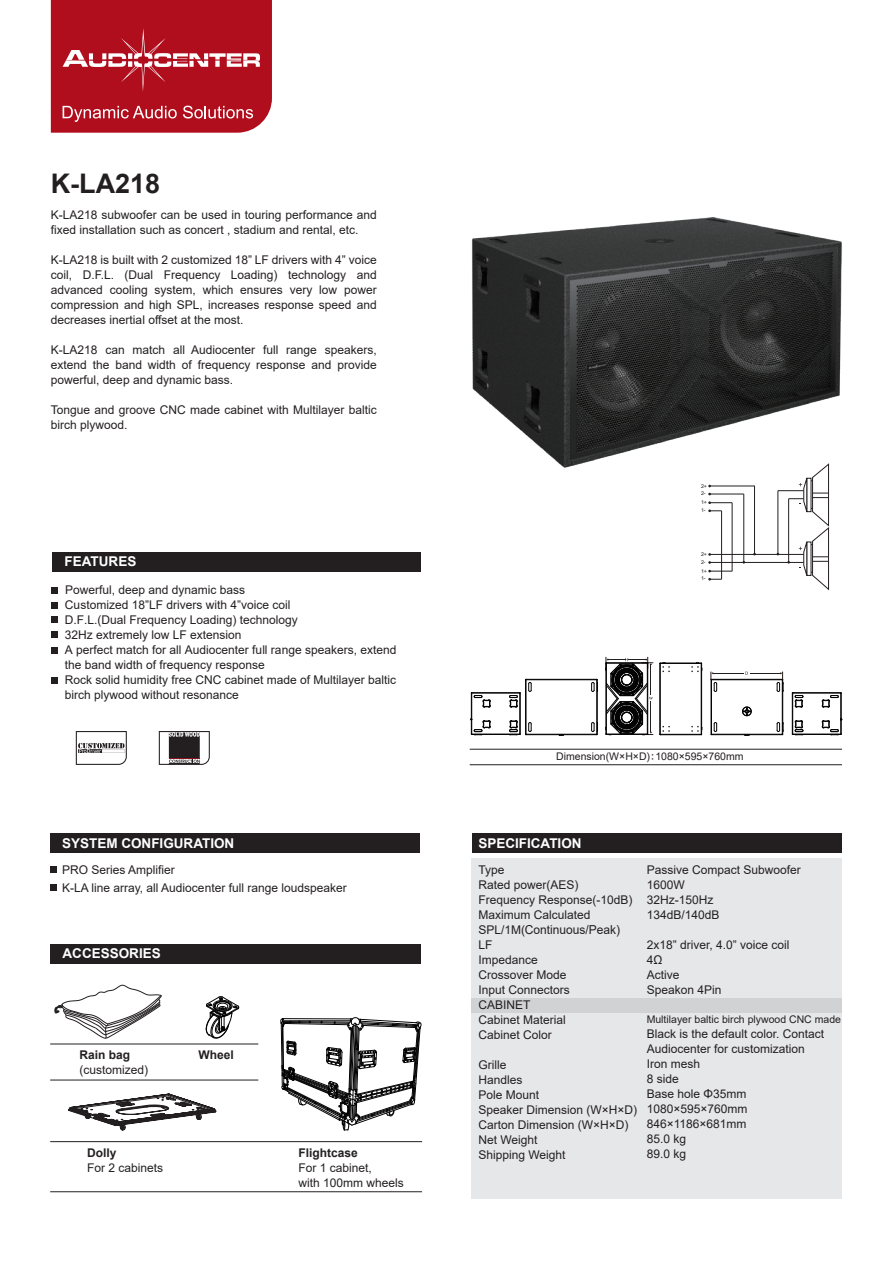
<style>
.page{position:relative;width:893px;height:1263px;background:#fff}
.page>*{position:absolute;margin:0;border:0;box-sizing:border-box;transform-origin:0 0}
.t1{font:700 27px "Arial";color:#231f20}
.t2{font:700 13.5px "Arial";color:#fff}
.t3{font:12.3px "Arial";color:#231f20}
.t4{font:12px/15px "Arial";color:#231f20}
.t5{font:700 12px "Arial";color:#231f20}
.t6{font:10.5px "Arial";color:#231f20}
.t7{font:5.25px/7.8px "Arial";color:#231f20}
.s1{font-family:"Source Han Serif CN";font-weight:500}
.s2{font-size:12px}
</style>
<div class="page">
<svg style="left:51px;top:0;width:221px;height:133px;background:#b72331"></svg>
<svg style="left:708px;top:553px;width:3px;height:11px"></svg>
<svg style="left:708px;top:578px;width:14px;height:2px"></svg>
<svg style="left:708px;top:570px;width:24px;height:2px"></svg>
<hr style="left:710px;top:494px;width:34px;height:1px;background:#231f20">
<hr style="left:710px;top:486px;width:45px;height:1px;background:#231f20">
<svg style="left:708px;top:501px;width:24px;height:11px"></svg>
<hr style="left:754px;top:486px;width:1px;height:68px;background:#231f20">
<hr style="left:743px;top:494px;width:1px;height:68px;background:#231f20">
<hr style="left:732px;top:503px;width:1px;height:68px;background:#231f20">
<hr style="left:721px;top:511px;width:1px;height:68px;background:#231f20">
<hr style="left:710px;top:562px;width:94px;height:1px;background:#231f20">
<hr style="left:710px;top:554px;width:94px;height:1px;background:#231f20">
<svg style="left:777px;top:468px;width:52px;height:122px"></svg>
<div style="left:52px;top:552px;width:369px;height:19px;background:#231f20"></div>
<svg style="left:52px;top:587px;width:6px;height:6px"></svg>
<svg style="left:52px;top:602px;width:6px;height:6px"></svg>
<svg style="left:52px;top:616px;width:6px;height:6px"></svg>
<svg style="left:52px;top:631px;width:6px;height:6px"></svg>
<svg style="left:52px;top:647px;width:6px;height:6px"></svg>
<div style="left:52px;top:677px;width:6px;height:7px;background:#231f20"></div>
<div style="left:51px;top:834px;width:369px;height:19px;background:#231f20"></div>
<svg style="left:51px;top:867px;width:6px;height:6px"></svg>
<svg style="left:51px;top:885px;width:6px;height:6px"></svg>
<svg style="left:605px;top:657px;width:48px;height:78px"></svg>
<svg style="left:659px;top:726px;width:11px;height:9px"></svg>
<hr style="left:660px;top:663px;width:1px;height:71px;background:#030303">
<svg style="left:691px;top:726px;width:12px;height:9px"></svg>
<hr style="left:660px;top:663px;width:41px;height:1px;background:#030303">
<hr style="left:701px;top:663px;width:1px;height:71px;background:#030303">
<hr style="left:660px;top:734px;width:41px;height:1px;background:#030303">
<svg style="left:659px;top:662px;width:11px;height:10px"></svg>
<svg style="left:691px;top:662px;width:12px;height:10px"></svg>
<hr style="left:520px;top:693px;width:1px;height:41px;background:#030303">
<hr style="left:472px;top:692px;width:48px;height:1px;background:#030303">
<hr style="left:472px;top:693px;width:48px;height:1px;background:#030303">
<hr style="left:472px;top:734px;width:48px;height:1px;background:#030303">
<hr style="left:471px;top:693px;width:1px;height:41px;background:#030303">
<svg style="left:471px;top:692px;width:20px;height:16px"></svg>
<svg style="left:471px;top:718px;width:20px;height:17px"></svg>
<hr style="left:792px;top:693px;width:1px;height:41px;background:#030303">
<hr style="left:793px;top:692px;width:48px;height:1px;background:#030303">
<hr style="left:793px;top:693px;width:48px;height:1px;background:#030303">
<hr style="left:793px;top:734px;width:48px;height:1px;background:#030303">
<hr style="left:840px;top:693px;width:1px;height:41px;background:#030303">
<hr style="left:841px;top:693px;width:1px;height:41px;background:#030303">
<svg style="left:822px;top:692px;width:20px;height:16px"></svg>
<svg style="left:792px;top:692px;width:11px;height:16px"></svg>
<svg style="left:822px;top:720px;width:20px;height:15px"></svg>
<svg style="left:792px;top:720px;width:12px;height:15px"></svg>
<hr style="left:782px;top:680px;width:1px;height:54px;background:#030303">
<hr style="left:711px;top:679px;width:71px;height:1px;background:#030303">
<hr style="left:711px;top:680px;width:1px;height:54px;background:#030303">
<div style="left:742px;top:707px;width:9px;height:9px;border:1px solid #030303;border-radius:50%"></div>
<hr style="left:711px;top:734px;width:71px;height:1px;background:#030303">
<svg style="left:712px;top:722px;width:5px;height:13px"></svg>
<svg style="left:743px;top:708px;width:7px;height:7px"></svg>
<svg style="left:777px;top:722px;width:7px;height:13px"></svg>
<hr style="left:713px;top:673px;width:31px;height:1px;background:#231f20">
<hr style="left:750px;top:673px;width:31px;height:1px;background:#231f20">
<svg style="left:711px;top:672px;width:6px;height:20px"></svg>
<svg style="left:777px;top:672px;width:7px;height:20px"></svg>
<hr style="left:596px;top:680px;width:1px;height:54px;background:#030303">
<hr style="left:597px;top:680px;width:1px;height:54px;background:#030303">
<hr style="left:526px;top:679px;width:71px;height:1px;background:#030303">
<hr style="left:525px;top:680px;width:1px;height:54px;background:#030303">
<hr style="left:526px;top:680px;width:1px;height:54px;background:#030303">
<svg style="left:509px;top:679px;width:23px;height:29px"></svg>
<hr style="left:526px;top:734px;width:71px;height:1px;background:#030303">
<svg style="left:509px;top:720px;width:23px;height:15px"></svg>
<svg style="left:591px;top:722px;width:7px;height:13px"></svg>
<svg style="left:591px;top:679px;width:7px;height:13px"></svg>
<hr style="left:470px;top:749px;width:372px;height:1px;background:#231f20">
<hr style="left:470px;top:764px;width:372px;height:1px;background:#231f20">
<img style="left:472px;top:217px;width:370px;height:251px">
<div style="left:50px;top:944px;width:371px;height:20px;background:#231f20"></div>
<svg style="left:55px;top:985px;width:107px;height:53px"></svg>
<svg style="left:281px;top:1017px;width:140px;height:113px"></svg>
<hr style="left:50px;top:1141px;width:372px;height:1px;background:#231f20">
<hr style="left:50px;top:1191px;width:372px;height:1px;background:#231f20">
<hr style="left:50px;top:1080px;width:208px;height:1px;background:#231f20">
<hr style="left:50px;top:1044px;width:208px;height:1px;background:#231f20">
<svg style="left:206px;top:996px;width:33px;height:42px"></svg>
<svg style="left:68px;top:1093px;width:148px;height:37px"></svg>
<svg style="left:76px;top:731px;width:51px;height:34px"></svg>
<svg style="left:159px;top:731px;width:51px;height:34px"></svg>
<div style="left:472px;top:834px;width:370px;height:19px;background:#231f20"></div>
<div style="left:472px;top:858px;width:370px;height:341px;background:#e6e7e9"></div>
<div style="left:472px;top:998px;width:370px;height:15px;background:#d1d2d4"></div>
<h1 class="t1" style="left:51px;top:165px;width:111px">K-LA218</h1>
<p class="t4" style="left:51px;top:207px;width:327px">K-LA218 subwoofer can be used in touring performance and fixed installation such as concert , stadium and rental, etc.</p>
<p class="t4" style="left:51px;top:252px;width:327px;text-align:justify">K-LA218 is built with 2 customized 18” LF drivers with 4” voice coil, D.F.L. (Dual Frequency Loading) technology and advanced cooling system, which ensures very low power compression and high SPL, increases response speed and decreases inertial offset at the most.</p>
<p class="t4" style="left:51px;top:342px;width:327px;text-align:justify">K-LA218 can match all Audiocenter full range speakers, extend the band width of frequency response and provide powerful, deep and dynamic bass.</p>
<p class="t4" style="left:51px;top:402px;width:327px">Tongue and groove CNC made cabinet with Multilayer baltic birch plywood.</p>
<p class="t2" style="left:65px;top:551px;width:73px">FEATURES</p>
<p class="t4" style="left:65px;top:582px;width:333px">Powerful, deep and dynamic bass<br>Customized 18”LF drivers with 4”voice coil<br>D.F.L.(Dual Frequency Loading) technology<br>32Hz extremely low LF extension<br>A perfect match for all Audiocenter full range speakers, extend the band width of frequency response<br>Rock solid humidity free CNC cabinet made of Multilayer baltic birch plywood without resonance</p>
<p class="t2" style="left:62px;top:833px;width:174px">SYSTEM CONFIGURATION</p>
<p class="t4" style="left:62px;top:861px;width:286px;line-height:18px">PRO Series Amplifier<br>K-LA line array, all Audiocenter full range loudspeaker</p>
<p class="t2" style="left:63px;top:944px;width:100px">ACCESSORIES</p>
<p class="t5" style="left:79px;top:1046px;width:52px">Rain bag</p>
<p class="t4" style="left:79px;top:1062px;width:70px">(customized)</p>
<p class="t5" style="left:87px;top:1144px;width:31px">Dolly</p>
<p class="t4" style="left:87px;top:1160px;width:78px">For 2 cabinets</p>
<p class="t5" style="left:199px;top:1046px;width:37px">Wheel</p>
<p class="t5" style="left:299px;top:1144px;width:61px">Flightcase</p>
<p class="t4" style="left:299px;top:1160px;width:107px">For 1 cabinet,<br>with 100mm wheels</p>
<p class="t7" style="left:701px;top:482px;width:8px">2+<br>2-</p>
<p class="t7" style="left:701px;top:506px;width:6px">1-</p>
<p class="t7" style="left:701px;top:498px;width:8px">1+</p>
<p class="t7" style="left:701px;top:550px;width:8px">2+<br>2-</p>
<p class="t7" style="left:701px;top:574px;width:6px">1-</p>
<p class="t7" style="left:701px;top:567px;width:8px">1+</p>
<p class="t6" style="left:556px;top:749px;width:189px">Dimension(W×H×D)<span class="s1">：</span>1080×595×760mm</p>
<p class="t2" style="left:478px;top:833px;width:105px">SPECIFICATION</p>
<p class="t4" style="left:478px;top:862px;width:156px">Type<br>Rated power(AES)<br>Frequency Response(-10dB)<br>Maximum Calculated</p>
<p class="t3" style="left:478px;top:921px;width:143px"><span class="s2">SPL/1M(</span>Continuous/Peak)</p>
<p class="t4" style="left:478px;top:937px;width:93px">LF<br>Impedance<br>Crossover Mode<br>Input Connectors<br>CABINET<br>Cabinet Material<br>Cabinet Color</p>
<p class="t4" style="left:478px;top:1057px;width:160px">Grille<br>Handles<br>Pole Mount<br>Speaker Dimension (W×H×D)<br>Carton Dimension (W×H×D)<br>Net Weight<br>Shipping Weight</p>
<p class="t4" style="left:647px;top:862px;width:156px">Passive Compact Subwoofer<br>1600W<br>32Hz-150Hz<br>134dB/140dB</p>
<p class="t4" style="left:647px;top:937px;width:144px">2x18” driver, 4.0” voice coil<br>4Ω<br>Active<br>Speakon 4Pin</p>
<p class="t6" style="left:647px;top:1012px;width:196px">Multilayer baltic birch plywood CNC made</p>
<p class="t4" style="left:647px;top:1026px;width:179px">Black is the default color. Contact<br>Audiocenter for customization<br>Iron mesh<br>8 side<br>Base hole Φ35mm<br>1080×595×760mm<br>846×1186×681mm<br>85.0 kg<br>89.0 kg</p>
</div>
